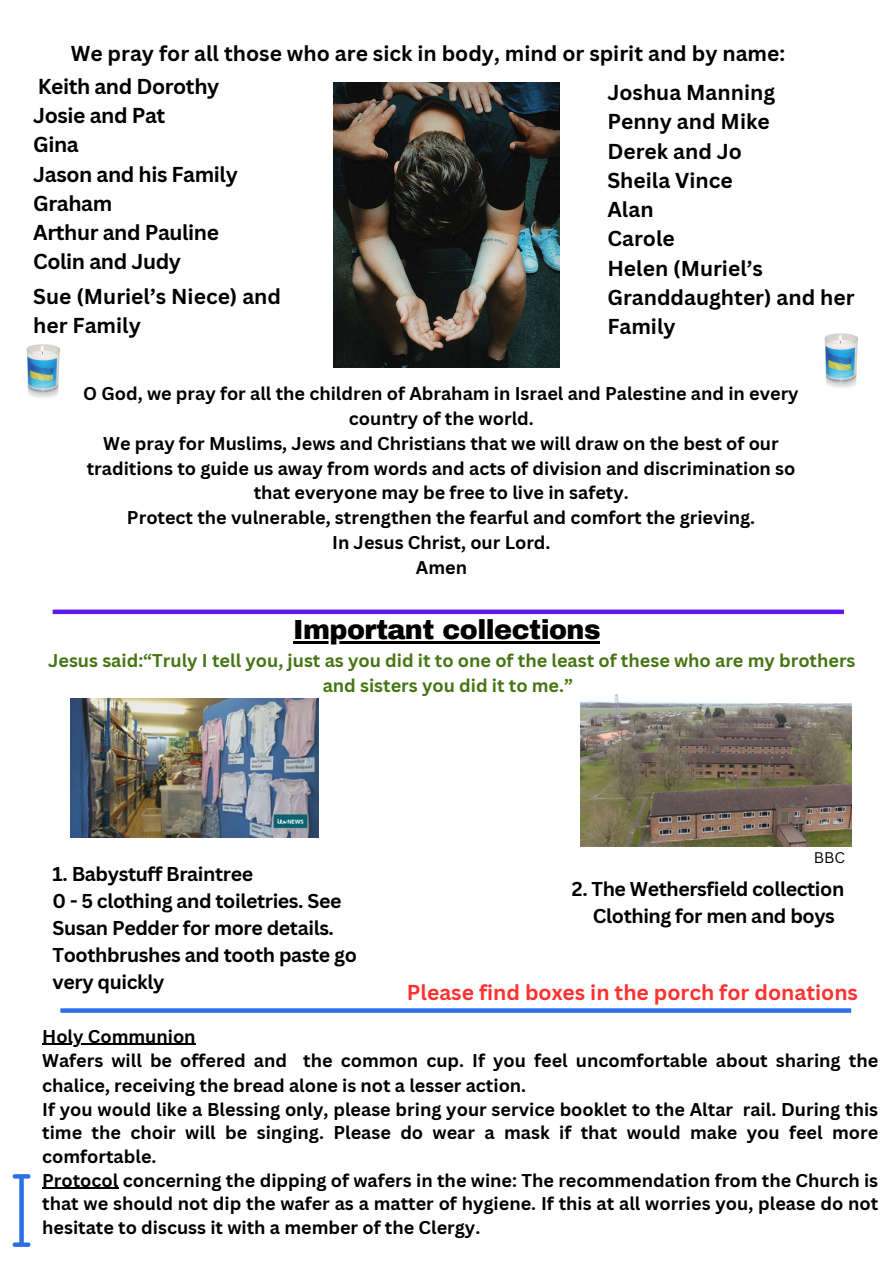
<style>
.page{position:relative;width:894px;height:1264px;background:#fff}
.page>*{position:absolute;margin:0;border:0;box-sizing:border-box;transform-origin:0 0}
.t1{font:900 27px "Archivo";letter-spacing:-.02em;color:#000}
.t2{font:700 21px/29.2px "Canva Sans";color:#000}
.t3{font:700 21px/29.2px "Canva Sans";letter-spacing:-.02em;color:#000}
.t4{font:700 21px "Canva Sans";color:#ff3131}
.t5{font:700 19.5px/27px "Canva Sans";letter-spacing:-.02em;color:#000;text-align:center}
.t6{font:700 18px/23.9px "Canva Sans";color:#000}
.t7{font:700 18px/24.8px "Canva Sans";color:#457512;text-align:center}
.t8{font:15px "Canva Sans";color:#000}
</style>
<div class="page">
<svg style="left:60px;top:1008px;width:790px;height:4px;background:#3a7ae5"></svg>
<div style="left:53px;top:609px;width:790px;height:5px;background:#5e17eb"></div>
<div style="left:19px;top:1177px;width:5px;height:66px;background:#2b70e4"></div>
<svg style="left:15px;top:1174px;width:13px;height:4px"></svg>
<svg style="left:15px;top:1242px;width:13px;height:4px"></svg>
<img style="left:824px;top:333px;width:34px;height:55px">
<img style="left:26px;top:344px;width:34px;height:54px">
<img style="left:333px;top:83px;width:226px;height:284px">
<img style="left:70px;top:698px;width:248px;height:139px">
<img style="left:580px;top:694px;width:271px;height:152px">
<hr style="left:293px;top:641px;width:307px;height:2px;background:#000">
<hr style="left:42px;top:1043px;width:154px;height:1px;background:#000">
<hr style="left:42px;top:1187px;width:76px;height:1px;background:#000">
<p class="t2" style="left:71px;top:38px;width:715px">We pray for all those who are sick in body, mind or spirit and by name:</p>
<p class="t3" style="left:33px;top:71px;width:206px">Keith and Dorothy<br>Josie and Pat<br>Gina<br>Jason and his Family<br>Graham<br>Arthur and Pauline<br>Colin and Judy</p>
<h3 class="t2" style="left:607px;top:77px;width:249px">Joshua Manning<br>Penny and Mike<br>Derek and Jo<br>Sheila Vince<br>Alan<br>Carole<br>Helen (Muriel’s<br>Granddaughter) and her<br>Family</h3>
<h3 class="t2" style="left:33px;top:281px;width:249px">Sue (Muriel’s Niece) and her Family</h3>
<p class="t6" style="left:83px;top:381px;width:716px;line-height:24.8px;text-align:center">O God, we pray for all the children of Abraham in Israel and Palestine and in every country of the world.<br>We pray for Muslims, Jews and Christians that we will draw on the best of our traditions to guide us away from words and acts of division and discrimination so that everyone may be free to live in safety.<br>Protect the vulnerable, strengthen the fearful and comfort the grieving.<br>In Jesus Christ, our Lord.<br>Amen</p>
<h2 class="t1" style="left:293px;top:615px;width:309px">Important collections</h2>
<p class="t7" style="left:48px;top:647px;width:808px">Jesus said:“Truly I tell you, just as you did it to one of the least of these who are my brothers and sisters you did it to me.”</p>
<h2 class="t5" style="left:53px;top:859px;width:306px;text-align:left">1. Babystuff Braintree<br>0 - 5 clothing and toiletries. See<br>Susan Pedder for more details.<br>Toothbrushes and tooth paste go very quickly</h2>
<h1 class="t8" style="left:813px;top:846px;width:33px">BBC</h1>
<h2 class="t5" style="left:571px;top:875px;width:274px">2. The Wethersfield collection<br>Clothing for men and boys</h2>
<h2 class="t4" style="left:407px;top:977px;width:452px">Please find boxes in the porch for donations</h2>
<p class="t6" style="left:42px;top:1023px;width:837px">Holy Communion<br>Wafers will be offered and the common cup. If you feel uncomfortable about sharing the chalice, receiving the bread alone is not a lesser action.<br>If you would like a Blessing only, please bring your service booklet to the Altar rail. During this time the choir will be singing. Please do wear a mask if that would make you feel more comfortable.<br>Protocol concerning the dipping of wafers in the wine: The recommendation from the Church is that we should not dip the wafer as a matter of hygiene. If this at all worries you, please do not hesitate to discuss it with a member of the Clergy.</p>
</div>
